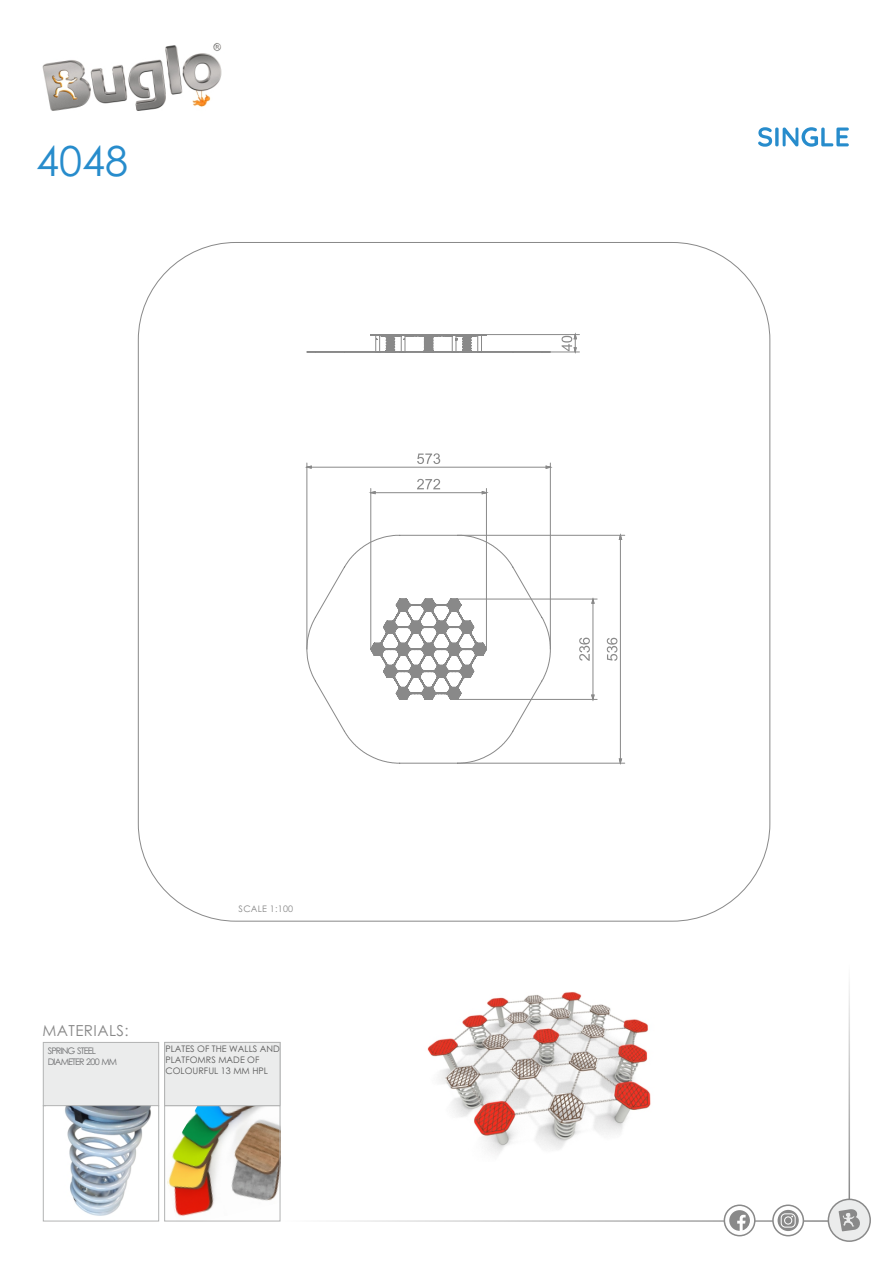
<style>
.page{position:relative;width:893px;height:1263px;background:#fff}
.page>*{position:absolute;margin:0;border:0;box-sizing:border-box;transform-origin:0 0}
.t1{font:41.4px "Century Gothic";color:#278ccc}
.t2{font:15.15px "Century Gothic";letter-spacing:.03em;color:#898989}
.t3{font:9px/10.6px "Century Gothic";color:#5b5b5b}
.t4{font:9px/10.6px "Century Gothic";letter-spacing:-.09em;color:#6e6f71}
.t5{font:9px "Century Gothic";letter-spacing:.03em;color:#898989}
</style>
<div class="page">
<hr style="left:280px;top:1220px;width:548px;height:2px;background:#898989">
<div style="left:828px;top:1198px;width:43px;height:44px;background:#ebecec;border:2px solid #898989;border-radius:50%"></div>
<svg style="left:839px;top:1209px;width:21px;height:22px"></svg>
<svg style="left:724px;top:1204px;width:31px;height:32px"></svg>
<svg style="left:729px;top:1210px;width:21px;height:21px"></svg>
<svg style="left:772px;top:1204px;width:32px;height:32px"></svg>
<svg style="left:778px;top:1210px;width:21px;height:21px"></svg>
<svg style="left:781px;top:1213px;width:15px;height:14px"></svg>
<hr style="left:848px;top:963px;width:2px;height:236px;background:#898989">
<img style="left:42px;top:43px;width:180px;height:68px">
<img style="left:167px;top:1107px;width:111px;height:109px">
<div style="left:164px;top:1105px;width:116px;height:116px;border:1px solid #b2b3b3"></div>
<div style="left:43px;top:1105px;width:116px;height:116px;border:1px solid #b2b3b3"></div>
<img style="left:46px;top:1106px;width:111px;height:110px">
<svg style="left:42px;top:1041px;width:239px;height:65px;background:#e9eaea"></svg>
<svg style="left:758px;top:127px;width:91px;height:20px"></svg>
<hr style="left:306px;top:463px;width:1px;height:186px;background:#898989">
<hr style="left:550px;top:463px;width:1px;height:186px;background:#898989">
<hr style="left:458px;top:763px;width:167px;height:1px;background:#898989">
<hr style="left:458px;top:535px;width:167px;height:1px;background:#898989">
<hr style="left:542px;top:352px;width:37px;height:1px;background:#898989">
<hr style="left:486px;top:334px;width:93px;height:1px;background:#898989">
<hr style="left:457px;top:599px;width:140px;height:1px;background:#898989">
<hr style="left:457px;top:699px;width:140px;height:1px;background:#898989">
<hr style="left:370px;top:488px;width:1px;height:161px;background:#898989">
<hr style="left:486px;top:488px;width:1px;height:161px;background:#898989">
<svg style="left:306px;top:453px;width:245px;height:16px"></svg>
<svg style="left:607px;top:534px;width:16px;height:230px"></svg>
<svg style="left:562px;top:335px;width:15px;height:18px"></svg>
<svg style="left:579px;top:598px;width:16px;height:101px"></svg>
<svg style="left:370px;top:479px;width:117px;height:16px"></svg>
<svg style="left:307px;top:334px;width:244px;height:18px"></svg>
<svg style="left:307px;top:535px;width:244px;height:228px"></svg>
<img style="left:427px;top:992px;width:224px;height:163px">
<h1 class="t1" style="left:36px;top:145px;width:93px">4048</h1>
<p class="t5" style="left:239px;top:905px;width:56px">SCALE 1:100</p>
<h2 class="t2" style="left:42px;top:1024px;width:88px">MATERIALS:</h2>
<p class="t4" style="left:48px;top:1046px;width:71px">SPRING STEEL<br>DIAMETER 200 MM</p>
<p class="t3" style="left:165px;top:1044px;width:116px">PLATES OF THE WALLS AND<br>PLATFOMRS MADE OF<br>COLOURFUL 13 MM HPL</p>
</div>
